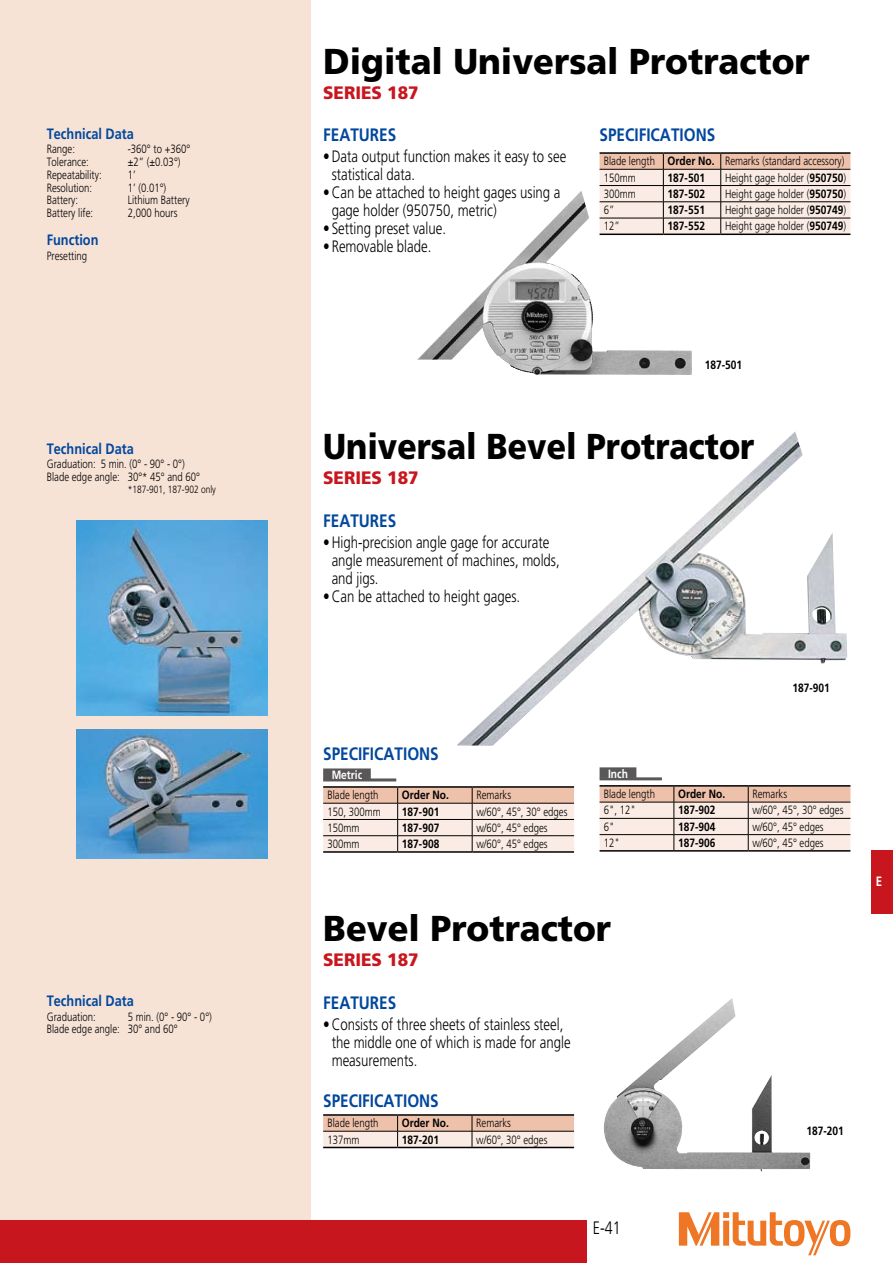
<style>
.page{position:relative;width:893px;height:1263px;background:#fff}
.page>*{position:absolute;margin:0;border:0;box-sizing:border-box;transform-origin:0 0}
.t1{font:900 36px "Mitutoyo Frutiger";color:#000}
.t2{font:900 36px "Mitutoyo Frutiger";color:#000;scale:.93 1}
.t3{font:700 18px "Mitutoyo Frutiger";color:#00479d}
.t4{font:900 18px "Mitutoyo Frutiger";color:#c8161e}
.t5{font:300 18px "Mitutoyo Frutiger";color:#000}
.t6{font:300 16.5px/18px "Mitutoyo Frutiger";color:#000}
.t7{font:700 15px "Mitutoyo Frutiger";color:#00479d}
.t8{font:700 13.5px "Mitutoyo Frutiger";color:#fff}
.t9{font:300 12px/12.8px "Mitutoyo Frutiger";color:#000}
.t10{font:700 12px "Mitutoyo Frutiger";color:#000}
.t11{font:700 12px "Mitutoyo Frutiger";color:#fff}
.t12{font:300 10.5px "Mitutoyo Frutiger";color:#000}
.s1{font-weight:700}
</style>
<div class="page">
<div style="left:0;top:0;width:310px;height:1263px;background:#f7e2d6"></div>
<svg style="left:679px;top:1212px;width:171px;height:43px"></svg>
<div style="left:0;top:1220px;width:587px;height:43px;background:#c8161e"></div>
<div style="left:872px;top:850px;width:21px;height:64px;background:#c8161e"></div>
<img style="left:604px;top:998px;width:206px;height:173px">
<img style="left:417px;top:191px;width:275px;height:184px">
<img style="left:457px;top:431px;width:390px;height:314px">
<img style="left:77px;top:521px;width:191px;height:194px">
<img style="left:77px;top:729px;width:191px;height:129px">
<div style="left:323px;top:768px;width:48px;height:11px;background:#595757"></div>
<hr style="left:323px;top:778px;width:73px;height:3px;background:#595757">
<hr style="left:323px;top:786px;width:75px;height:2px;background:#000">
<hr style="left:398px;top:786px;width:74px;height:2px;background:#000">
<hr style="left:472px;top:786px;width:102px;height:2px;background:#000">
<hr style="left:323px;top:851px;width:75px;height:2px;background:#000">
<hr style="left:398px;top:851px;width:74px;height:2px;background:#000">
<hr style="left:472px;top:851px;width:102px;height:2px;background:#000">
<svg style="left:323px;top:787px;width:251px;height:65px;background:#e3cfc5"></svg>
<div style="left:600px;top:767px;width:36px;height:11px;background:#595757"></div>
<hr style="left:600px;top:777px;width:62px;height:3px;background:#595757">
<hr style="left:600px;top:785px;width:74px;height:2px;background:#000">
<hr style="left:674px;top:785px;width:74px;height:2px;background:#000">
<hr style="left:748px;top:785px;width:102px;height:2px;background:#000">
<hr style="left:600px;top:850px;width:74px;height:2px;background:#000">
<hr style="left:674px;top:850px;width:74px;height:2px;background:#000">
<hr style="left:748px;top:850px;width:102px;height:2px;background:#000">
<svg style="left:600px;top:786px;width:250px;height:65px;background:#e3cfc5"></svg>
<hr style="left:323px;top:1114px;width:75px;height:2px;background:#000">
<hr style="left:398px;top:1114px;width:74px;height:2px;background:#000">
<hr style="left:472px;top:1114px;width:102px;height:2px;background:#000">
<hr style="left:323px;top:1147px;width:75px;height:1px;background:#000">
<hr style="left:398px;top:1147px;width:74px;height:1px;background:#000">
<hr style="left:472px;top:1147px;width:102px;height:1px;background:#000">
<svg style="left:323px;top:1115px;width:251px;height:32px;background:#e2c7b9"></svg>
<hr style="left:600px;top:152px;width:63px;height:2px;background:#000">
<hr style="left:663px;top:152px;width:58px;height:2px;background:#000">
<hr style="left:721px;top:152px;width:129px;height:2px;background:#000">
<hr style="left:600px;top:234px;width:63px;height:1px;background:#000">
<hr style="left:663px;top:234px;width:58px;height:1px;background:#000">
<hr style="left:721px;top:234px;width:129px;height:1px;background:#000">
<svg style="left:600px;top:153px;width:250px;height:81px;background:#e4d1c7"></svg>
<p class="t7" style="left:47px;top:125px;width:89px">Technical Data</p>
<p class="t9" style="left:47px;top:143px;width:30px">Range:</p>
<p class="t9" style="left:128px;top:143px;width:64px">-360° to +360°</p>
<p class="t9" style="left:47px;top:156px;width:44px">Tolerance:</p>
<p class="t9" style="left:128px;top:156px;width:54px">±2” (±0.03°)</p>
<p class="t9" style="left:47px;top:168px;width:56px">Repeatability:</p>
<p class="t9" style="left:128px;top:168px;width:10px">1’</p>
<p class="t9" style="left:47px;top:181px;width:47px">Resolution:</p>
<p class="t9" style="left:128px;top:181px;width:40px">1’ (0.01°)</p>
<p class="t9" style="left:47px;top:194px;width:33px">Battery:</p>
<p class="t9" style="left:128px;top:194px;width:63px">Lithium Battery</p>
<p class="t9" style="left:47px;top:207px;width:48px">Battery life:</p>
<p class="t9" style="left:128px;top:207px;width:51px">2,000 hours</p>
<p class="t7" style="left:47px;top:231px;width:53px">Function</p>
<p class="t9" style="left:47px;top:249px;width:42px">Presetting</p>
<p class="t7" style="left:47px;top:440px;width:89px">Technical Data</p>
<p class="t9" style="left:47px;top:458px;width:155px">Graduation: 5 min. (0° - 90° - 0°)<br>Blade edge angle: 30°* 45° and 60°</p>
<p class="t12" style="left:128px;top:483px;width:90px">*187-901, 187-902 only</p>
<p class="t7" style="left:47px;top:992px;width:89px">Technical Data</p>
<p class="t9" style="left:47px;top:1010px;width:51px">Graduation:</p>
<p class="t9" style="left:47px;top:1010px;width:167px;text-indent:81px">5 min. (0° - 90° - 0°)<br>Blade edge angle: 30° and 60°</p>
<h1 class="t1" style="left:323px;top:39px;width:488px">Digital Universal Protractor</h1>
<h2 class="t4" style="left:323px;top:82px;width:97px">SERIES 187</h2>
<h2 class="t3" style="left:323px;top:124px;width:75px">FEATURES</h2>
<h3 class="t6" style="left:332px;top:147px;width:236px;text-indent:-8px">• Data output function makes it easy to see statistical data.</h3>
<h3 class="t6" style="left:332px;top:183px;width:230px;text-indent:-8px">• Can be attached to height gages using a gage holder (950750, metric)</h3>
<h3 class="t6" style="left:323px;top:219px;width:124px">• Setting preset value.</h3>
<h3 class="t6" style="left:323px;top:237px;width:110px">• Removable blade.</h3>
<h2 class="t3" style="left:600px;top:124px;width:117px">SPECIFICATIONS</h2>
<p class="t9" style="left:604px;top:153px;width:242px;line-height:16.2px">Blade length <span class="s1">Order No.</span> Remarks (standard accessory)<br>150mm</p>
<p class="t10" style="left:668px;top:170px;width:39px">187-501</p>
<p class="t9" style="left:725px;top:171px;width:123px">Height gage holder (<span class="s1">950750</span>)</p>
<p class="t9" style="left:604px;top:187px;width:34px">300mm</p>
<p class="t10" style="left:668px;top:187px;width:39px">187-502</p>
<p class="t9" style="left:725px;top:187px;width:123px">Height gage holder (<span class="s1">950750</span>)</p>
<p class="t9" style="left:604px;top:204px;width:12px">6”</p>
<p class="t10" style="left:668px;top:203px;width:39px">187-551</p>
<p class="t9" style="left:725px;top:204px;width:123px">Height gage holder (<span class="s1">950749</span>)</p>
<p class="t9" style="left:604px;top:220px;width:18px">12”</p>
<p class="t10" style="left:668px;top:219px;width:39px">187-552</p>
<p class="t9" style="left:725px;top:220px;width:123px">Height gage holder (<span class="s1">950749</span>)</p>
<p class="t10" style="left:705px;top:358px;width:39px">187-501</p>
<h1 class="t2" style="left:323px;top:425px;width:465px">Universal Bevel Protractor</h1>
<h2 class="t4" style="left:323px;top:467px;width:97px">SERIES 187</h2>
<h2 class="t3" style="left:323px;top:510px;width:75px">FEATURES</h2>
<h3 class="t6" style="left:332px;top:533px;width:230px;text-indent:-8px">• High-precision angle gage for accurate angle measurement of machines, molds, and jigs.</h3>
<h3 class="t6" style="left:323px;top:587px;width:198px">• Can be attached to height gages.</h3>
<h2 class="t3" style="left:323px;top:743px;width:117px">SPECIFICATIONS</h2>
<p class="t11" style="left:332px;top:768px;width:32px">Metric</p>
<p class="t9" style="left:327px;top:789px;width:53px">Blade length</p>
<p class="t10" style="left:402px;top:788px;width:49px">Order No.</p>
<p class="t9" style="left:476px;top:789px;width:36px">Remarks</p>
<p class="t9" style="left:327px;top:805px;width:55px">150, 300mm</p>
<p class="t10" style="left:402px;top:804px;width:39px">187-901</p>
<p class="t9" style="left:476px;top:805px;width:93px">w/60°, 45°, 30° edges</p>
<p class="t9" style="left:327px;top:821px;width:34px">150mm</p>
<p class="t10" style="left:402px;top:820px;width:39px">187-907</p>
<p class="t9" style="left:476px;top:821px;width:73px">w/60°, 45° edges</p>
<p class="t9" style="left:327px;top:838px;width:34px">300mm</p>
<p class="t10" style="left:402px;top:837px;width:39px">187-908</p>
<p class="t9" style="left:476px;top:838px;width:73px">w/60°, 45° edges</p>
<p class="t10" style="left:792px;top:680px;width:39px">187-901</p>
<p class="t11" style="left:608px;top:767px;width:21px">Inch</p>
<p class="t9" style="left:604px;top:788px;width:53px">Blade length</p>
<p class="t10" style="left:678px;top:787px;width:49px">Order No.</p>
<p class="t9" style="left:752px;top:788px;width:36px">Remarks</p>
<p class="t9" style="left:604px;top:804px;width:34px">6", 12"</p>
<p class="t10" style="left:678px;top:803px;width:39px">187-902</p>
<p class="t9" style="left:752px;top:804px;width:93px">w/60°, 45°, 30° edges</p>
<p class="t9" style="left:604px;top:820px;width:12px">6"</p>
<p class="t10" style="left:678px;top:819px;width:39px">187-904</p>
<p class="t9" style="left:752px;top:820px;width:73px">w/60°, 45° edges</p>
<p class="t9" style="left:604px;top:836px;width:18px">12"</p>
<p class="t10" style="left:678px;top:836px;width:39px">187-906</p>
<p class="t9" style="left:752px;top:836px;width:73px">w/60°, 45° edges</p>
<h1 class="t1" style="left:323px;top:907px;width:289px">Bevel Protractor</h1>
<h2 class="t4" style="left:323px;top:949px;width:97px">SERIES 187</h2>
<h2 class="t3" style="left:323px;top:992px;width:75px">FEATURES</h2>
<h3 class="t6" style="left:332px;top:1015px;width:241px;text-indent:-8px">• Consists of three sheets of stainless steel, the middle one of which is made for angle measurements.</h3>
<h2 class="t3" style="left:323px;top:1090px;width:117px">SPECIFICATIONS</h2>
<p class="t9" style="left:327px;top:1117px;width:53px">Blade length</p>
<p class="t10" style="left:402px;top:1116px;width:49px">Order No.</p>
<p class="t9" style="left:476px;top:1117px;width:36px">Remarks</p>
<p class="t9" style="left:327px;top:1133px;width:34px">137mm</p>
<p class="t10" style="left:402px;top:1132px;width:39px">187-201</p>
<p class="t9" style="left:476px;top:1133px;width:73px">w/60°, 30° edges</p>
<h2 class="t5" style="left:593px;top:1217px;width:30px">E-41</h2>
<p class="t10" style="left:806px;top:1123px;width:39px">187-201</p>
<p class="t8" style="left:876px;top:874px;width:8px">E</p>
</div>
